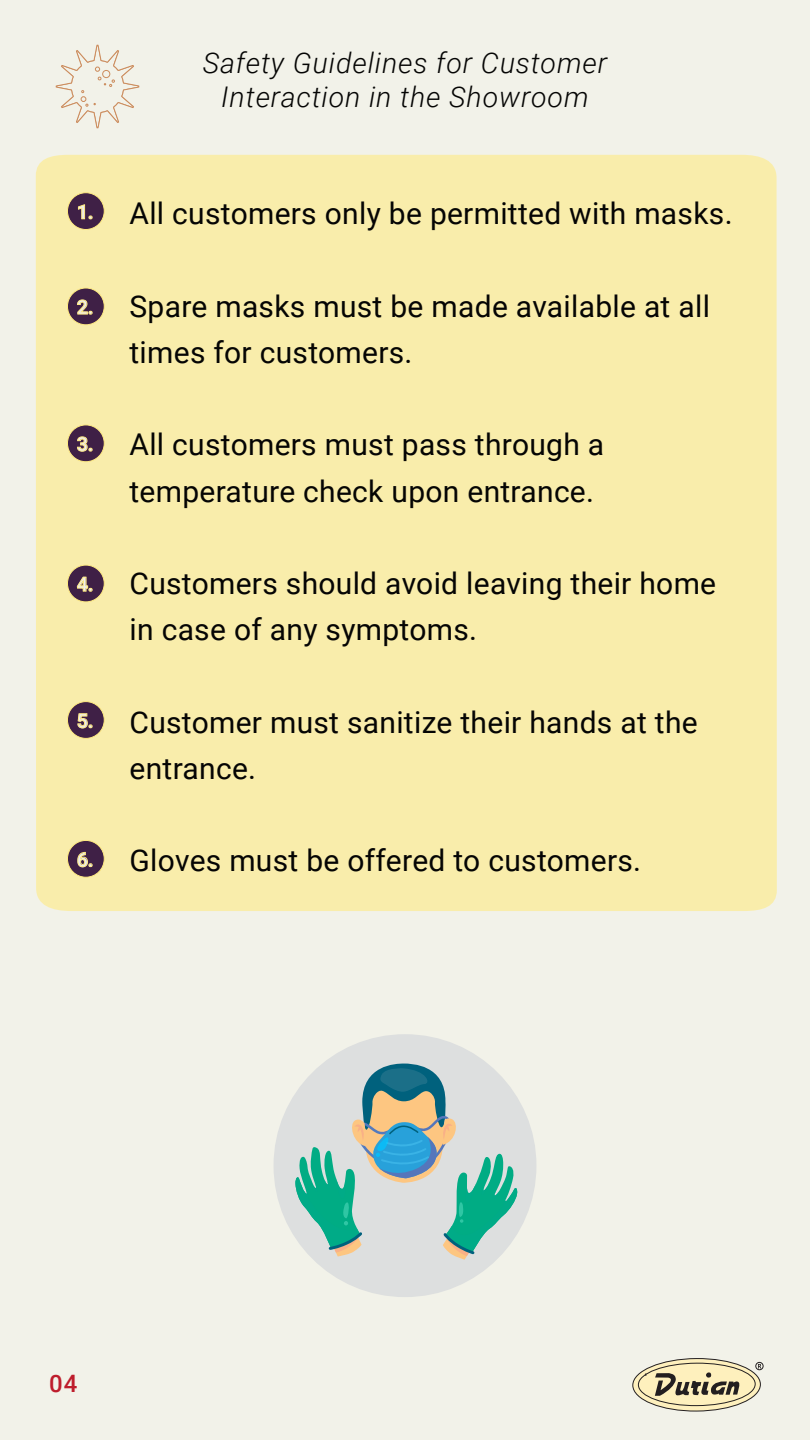
<style>
.page{position:relative;width:810px;height:1440px;background:#f2f2e9}
.page>*{position:absolute;margin:0;border:0;box-sizing:border-box;transform-origin:0 0}
.t1{font:30px/46.2px "Roboto";letter-spacing:.01em;color:#050504}
.t2{font:italic 300 28.5px/34.2px "Roboto";letter-spacing:.03em;color:#050504;text-align:center}
.t3{font:500 24px "Roboto";color:#be1d2c}
.t4{font:700 19.65px "Roboto";color:#efeeed}
</style>
<div class="page">
<div style="left:36px;top:155px;width:741px;height:756px;background:#f9edab"></div>
<svg style="left:55px;top:44px;width:85px;height:85px"></svg>
<div style="left:67px;top:193px;width:37px;height:37px;background:#3f2046;border-radius:50%"></div>
<div style="left:67px;top:193px;width:37px;height:37px;border:1px solid #ffeb83;border-radius:50%"></div>
<svg style="left:78px;top:204px;width:15px;height:15px"></svg>
<div style="left:67px;top:288px;width:37px;height:37px;background:#3f2046;border-radius:50%"></div>
<div style="left:67px;top:288px;width:37px;height:37px;border:1px solid #ffeb83;border-radius:50%"></div>
<svg style="left:77px;top:300px;width:16px;height:15px"></svg>
<div style="left:67px;top:425px;width:37px;height:37px;background:#3f2046;border-radius:50%"></div>
<div style="left:67px;top:425px;width:37px;height:37px;border:1px solid #ffeb83;border-radius:50%"></div>
<svg style="left:77px;top:436px;width:16px;height:16px"></svg>
<div style="left:67px;top:565px;width:37px;height:37px;background:#3f2046;border-radius:50%"></div>
<div style="left:67px;top:565px;width:37px;height:37px;border:1px solid #ffeb83;border-radius:50%"></div>
<svg style="left:77px;top:577px;width:16px;height:15px"></svg>
<div style="left:67px;top:702px;width:37px;height:36px;background:#3f2046;border-radius:50%"></div>
<div style="left:67px;top:701px;width:37px;height:38px;border:1px solid #ffeb83;border-radius:50%"></div>
<svg style="left:78px;top:713px;width:15px;height:15px"></svg>
<div style="left:67px;top:840px;width:37px;height:37px;background:#3f2046;border-radius:50%"></div>
<div style="left:67px;top:840px;width:37px;height:37px;border:1px solid #ffeb83;border-radius:50%"></div>
<svg style="left:77px;top:852px;width:16px;height:15px"></svg>
<div style="left:755px;top:1362px;width:8px;height:8px;border:1px solid #231f20;border-radius:50%"></div>
<svg style="left:632px;top:1358px;width:129px;height:54px"></svg>
<div style="left:274px;top:1034px;width:262px;height:263px;background:#dddfdf;border-radius:50%"></div>
<svg style="left:295px;top:1063px;width:223px;height:197px"></svg>
<p class="t2" style="left:203px;top:44px;width:406px">Safety Guidelines for Customer<br>Interaction in the Showroom</p>
<p class="t4" style="left:77px;top:198px;width:18px">1.</p>
<p class="t1" style="left:130px;top:190px;width:605px">All customers only be permitted with masks.</p>
<p class="t4" style="left:77px;top:293px;width:18px">2.</p>
<p class="t1" style="left:130px;top:282px;width:582px">Spare masks must be made available at all times for customers.</p>
<p class="t4" style="left:77px;top:430px;width:18px">3.</p>
<p class="t1" style="left:130px;top:421px;width:476px">All customers must pass through a temperature check upon entrance.</p>
<p class="t4" style="left:77px;top:570px;width:18px">4.</p>
<p class="t1" style="left:130px;top:559px;width:588px">Customers should avoid leaving their home in case of any symptoms.</p>
<p class="t4" style="left:77px;top:707px;width:18px">5.</p>
<p class="t1" style="left:130px;top:698px;width:570px">Customer must sanitize their hands at the entrance.</p>
<p class="t4" style="left:77px;top:846px;width:18px">6.</p>
<p class="t1" style="left:130px;top:836px;width:513px">Gloves must be offered to customers.</p>
<p class="t3" style="left:49px;top:1366px;width:30px">04</p>
</div>
